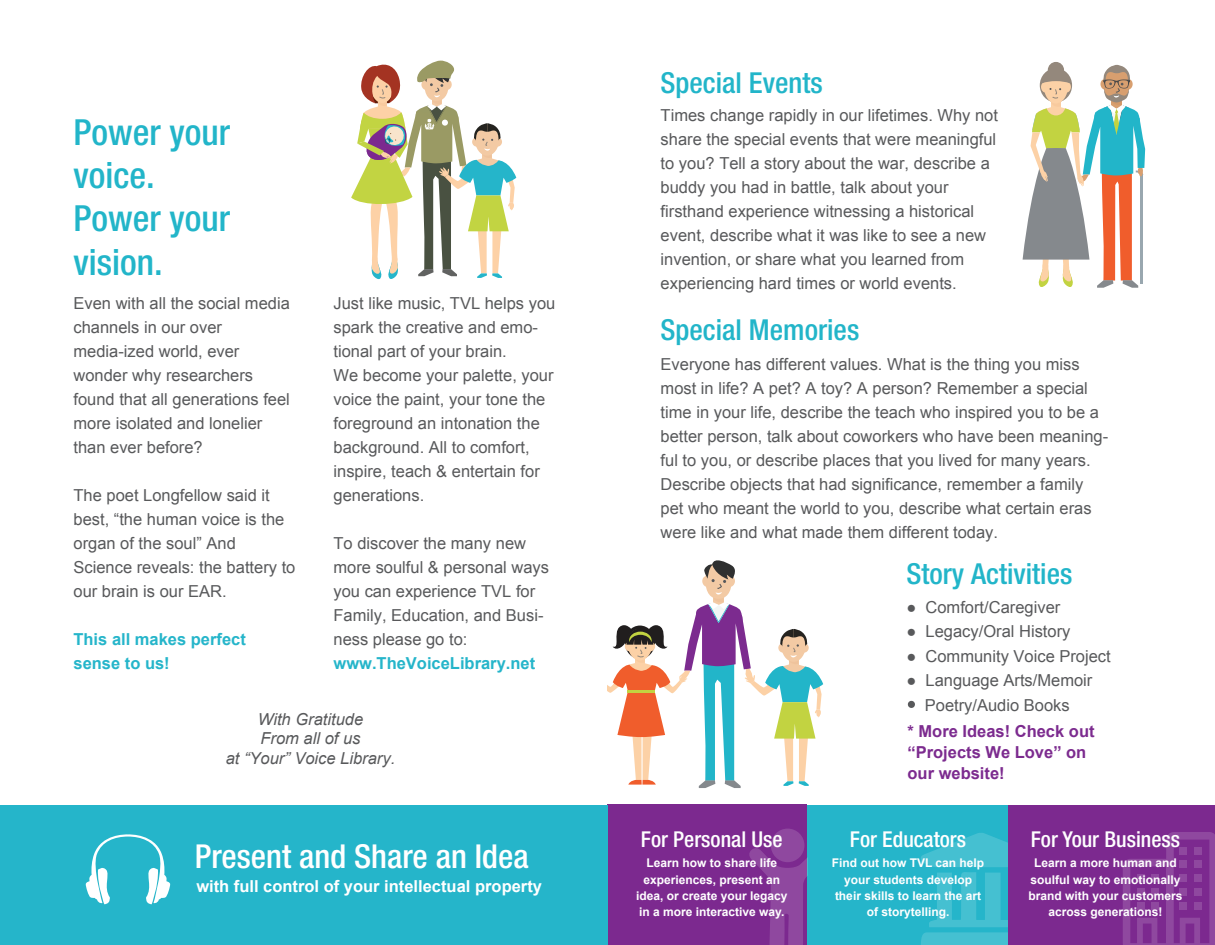
<style>
.page{position:relative;width:1215px;height:945px;background:#fff}
.page>*{position:absolute;margin:0;border:0;box-sizing:border-box;transform-origin:0 0}
.t1{font:500 condensed 36px/43.2px "Helvetica Neue LT Std";color:#22b5c9}
.t2{font:500 condensed 33px "Helvetica Neue LT Std";color:#fff}
.t3{font:500 condensed 28.95px "Helvetica Neue LT Std";color:#22b5c9}
.t4{font:500 condensed 21.9px "Helvetica Neue LT Std";color:#fff}
.t5{font:16.5px/24px "Arial";color:#58595b}
.t6{font:700 16.5px/24px "Arial";color:#25b5ca}
.t7{font:700 16.5px/21px "Arial";color:#7c2b8f}
.t8{font:italic 16.5px/19.8px "Arial";color:#58595b;text-align:center}
.t9{font:700 16.5px "Arial";color:#fff}
.t10{font:700 12px/16px "Arial";color:#fff;text-align:center}
</style>
<div class="page">
<svg style="left:1048px;top:62px;width:16px;height:16px"></svg>
<svg style="left:1023px;top:65px;width:122px;height:223px"></svg>
<svg style="left:908px;top:701px;width:7px;height:7px"></svg>
<div style="left:607px;top:805px;width:200px;height:140px;background:#7c298f"></div>
<div style="left:807px;top:805px;width:201px;height:140px;background:#25b5ca"></div>
<div style="left:1008px;top:805px;width:207px;height:140px;background:#7c298f"></div>
<svg style="left:921px;top:833px;width:87px;height:112px"></svg>
<svg style="left:749px;top:848px;width:58px;height:97px"></svg>
<div style="left:771px;top:829px;width:33px;height:33px;background:#8f489f;border-radius:50%"></div>
<svg style="left:1123px;top:832px;width:92px;height:113px"></svg>
<div style="left:1137px;top:874px;width:8px;height:8px;background:#8f489f"></div>
<div style="left:1137px;top:888px;width:8px;height:8px;background:#8f489f"></div>
<div style="left:1137px;top:902px;width:8px;height:8px;background:#8f489f"></div>
<div style="left:1151px;top:874px;width:8px;height:8px;background:#8f489f"></div>
<div style="left:1151px;top:888px;width:8px;height:8px;background:#8f489f"></div>
<div style="left:1151px;top:902px;width:8px;height:8px;background:#8f489f"></div>
<div style="left:1179px;top:874px;width:8px;height:8px;background:#8f489f"></div>
<div style="left:1179px;top:888px;width:8px;height:8px;background:#8f489f"></div>
<div style="left:1179px;top:847px;width:8px;height:8px;background:#8f489f"></div>
<div style="left:1179px;top:861px;width:8px;height:7px;background:#8f489f"></div>
<div style="left:1179px;top:902px;width:8px;height:8px;background:#8f489f"></div>
<div style="left:1194px;top:874px;width:8px;height:8px;background:#8f489f"></div>
<div style="left:1194px;top:888px;width:8px;height:8px;background:#8f489f"></div>
<div style="left:1194px;top:847px;width:8px;height:8px;background:#8f489f"></div>
<div style="left:1194px;top:861px;width:8px;height:7px;background:#8f489f"></div>
<div style="left:1194px;top:902px;width:8px;height:8px;background:#8f489f"></div>
<div style="left:0;top:805px;width:608px;height:140px;background:#25b5ca"></div>
<svg style="left:86px;top:834px;width:84px;height:70px"></svg>
<svg style="left:608px;top:560px;width:215px;height:228px"></svg>
<svg style="left:351px;top:60px;width:165px;height:220px"></svg>
<h1 class="t1" style="left:73px;top:110px;width:158px">Power your voice.<br>Power your vision.</h1>
<p class="t5" style="left:74px;top:291px;width:218px">Even with all the social media channels in our over media-ized world, ever wonder why researchers found that all generations feel more isolated and lonelier than ever before?</p>
<p class="t5" style="left:74px;top:483px;width:223px">The poet Longfellow said it best, “the human voice is the organ of the soul” And<br>Science reveals: the battery to our brain is our EAR.</p>
<p class="t6" style="left:74px;top:628px;width:174px">This all makes perfect sense to us!</p>
<p class="t5" style="left:334px;top:291px;width:223px">Just like music, TVL helps you spark the creative and emo&shy;tional part of your brain.<br>We become your palette, your voice the paint, your tone the foreground an intonation the background. All to comfort, inspire, teach &amp; entertain for generations.</p>
<p class="t5" style="left:334px;top:531px;width:217px">To discover the many new more soulful &amp; personal ways you can experience TVL for<br>Family, Education, and Busi&shy;ness please go to:</p>
<p class="t6" style="left:334px;top:652px;width:203px">www.TheVoiceLibrary.net</p>
<p class="t8" style="left:226px;top:709px;width:171px">With Gratitude<br>From all of us<br>at “Your” Voice Library.</p>
<h2 class="t2" style="left:195px;top:837px;width:335px">Present and Share an Idea</h2>
<p class="t9" style="left:196px;top:875px;width:347px">with full control of your intellectual property</p>
<h3 class="t3" style="left:661px;top:65px;width:164px">Special Events</h3>
<p class="t5" style="left:661px;top:103px;width:339px">Times change rapidly in our lifetimes. Why not share the special events that were meaningful to you? Tell a story about the war, describe a buddy you had in battle, talk about your firsthand experience witnessing a historical event, describe what it was like to see a new invention, or share what you learned from experiencing hard times or world events.</p>
<h3 class="t3" style="left:661px;top:313px;width:200px">Special Memories</h3>
<p class="t5" style="left:661px;top:352px;width:449px">Everyone has different values. What is the thing you miss most in life? A pet? A toy? A person? Remember a special time in your life, describe the teach who inspired you to be a better person, talk about coworkers who have been meaning&shy;ful to you, or describe places that you lived for many years.<br>Describe objects that had significance, remember a family pet who meant the world to you, describe what certain eras were like and what made them different today.</p>
<h3 class="t3" style="left:906px;top:556px;width:168px">Story Activities</h3>
<p class="t5" style="left:906px;top:595px;width:155px">● Comfort/Caregiver</p>
<p class="t5" style="left:906px;top:620px;width:166px">● Legacy/Oral History</p>
<p class="t5" style="left:906px;top:644px;width:206px">● Community Voice Project</p>
<p class="t5" style="left:906px;top:668px;width:188px;line-height:25px;text-align:center">● Language Arts/Memoir<br>Poetry/Audio Books</p>
<h3 class="t4" style="left:641px;top:826px;width:143px">For Personal Use</h3>
<p class="t10" style="left:636px;top:856px;width:153px">Learn how to share life experiences, present an idea, or create your legacy in a more interactive way.</p>
<p class="t7" style="left:908px;top:722px;width:189px">* More Ideas! Check out “Projects We Love” on our website!</p>
<h3 class="t4" style="left:850px;top:826px;width:118px">For Educators</h3>
<p class="t10" style="left:832px;top:856px;width:154px">Find out how TVL can help your students develop their skills to learn the art of storytelling.</p>
<h3 class="t4" style="left:1031px;top:826px;width:151px">For Your Business</h3>
<p class="t10" style="left:1028px;top:856px;width:156px">Learn a more human and soulful way to emotionally brand with your customers across generations!</p>
</div>
